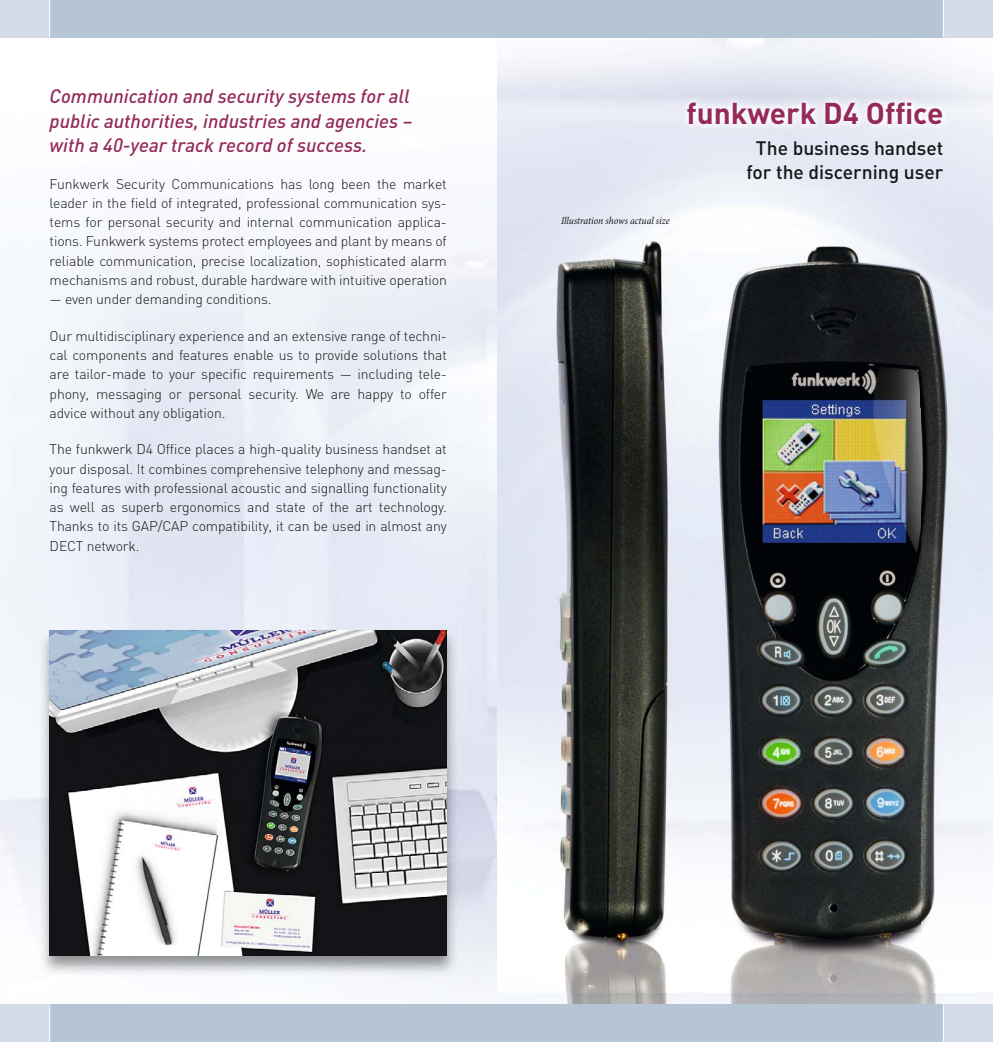
<style>
.page{position:relative;width:993px;height:1042px;background:#fff}
.page>*{position:absolute;margin:0;border:0;box-sizing:border-box;transform-origin:0 0}
.t1{font:700 29.75px "DIN";color:#94295a}
.t2{font:italic 500 19.25px/24.5px "DIN";color:#94295a}
.t3{font:500 19.25px/24.5px "DIN";color:#151616;text-align:center}
.t4{font:300 14px/19.2px "DIN";letter-spacing:-.01em;color:#151616;text-align:justify}
.t5{font:italic condensed 10.5px "Minion Pro";letter-spacing:-.005em;color:#151616}
</style>
<div class="page">
<img style="left:505px;top:192px;width:178px;height:813px">
<img style="left:703px;top:233px;width:271px;height:772px">
<div style="left:496px;top:0;width:496px;height:37px;background:#d3dce7"></div>
<div style="left:496px;top:0;width:447px;height:37px;background:#b6c5d5"></div>
<hr style="left:942px;top:0;width:1px;height:37px;background:#fff">
<div style="left:496px;top:1005px;width:496px;height:37px;background:#d3dce7"></div>
<div style="left:496px;top:1005px;width:447px;height:37px;background:#b6c5d5"></div>
<hr style="left:942px;top:1005px;width:1px;height:37px;background:#fff">
<img style="left:39px;top:629px;width:418px;height:347px">
<img style="left:50px;top:630px;width:396px;height:325px">
<div style="left:0;top:0;width:496px;height:37px;background:#b6c5d5"></div>
<div style="left:0;top:0;width:50px;height:37px;background:#d3dce7"></div>
<hr style="left:49px;top:0;width:1px;height:37px;background:#fff">
<div style="left:0;top:1005px;width:496px;height:37px;background:#b6c5d5"></div>
<div style="left:0;top:1005px;width:50px;height:37px;background:#d3dce7"></div>
<hr style="left:49px;top:1005px;width:1px;height:37px;background:#fff">
<h2 class="t2" style="left:50px;top:86px;width:364px">Communication and security systems for all public authorities, industries and agencies – with a 40-year track record of success.</h2>
<p class="t4" style="left:50px;top:176px;width:398px">Funkwerk Security Communications has long been the market leader in the field of integrated, professional communication sys&shy;tems for personal security and internal communication applica&shy;tions. Funkwerk systems protect employees and plant by means of reliable communication, precise localization, sophisticated alarm mechanisms and robust, durable hardware with intuitive operation</p>
<p class="t4" style="left:50px;top:291px;width:223px">— even under demanding conditions.</p>
<p class="t4" style="left:50px;top:328px;width:398px">Our multidisciplinary experience and an extensive range of techni&shy;cal components and features enable us to provide solutions that are tailor-made to your specific requirements — including tele&shy;phony, messaging or personal security. We are happy to offer advice without any obligation.</p>
<p class="t4" style="left:50px;top:441px;width:398px">The funkwerk D4 Office places a high-quality business handset at your disposal. It combines comprehensive telephony and messag&shy;ing features with professional acoustic and signalling functionality as well as superb ergonomics and state of the art technology.<br>Thanks to its GAP/CAP compatibility, it can be used in almost any DECT network.</p>
<p class="t5" style="left:561px;top:216px;width:110px">Illustration shows actual size</p>
<h1 class="t1" style="left:686px;top:103px;width:258px">funkwerk D4 Office</h1>
<h2 class="t3" style="left:746px;top:138px;width:198px">The business handset for the discerning user</h2>
</div>
